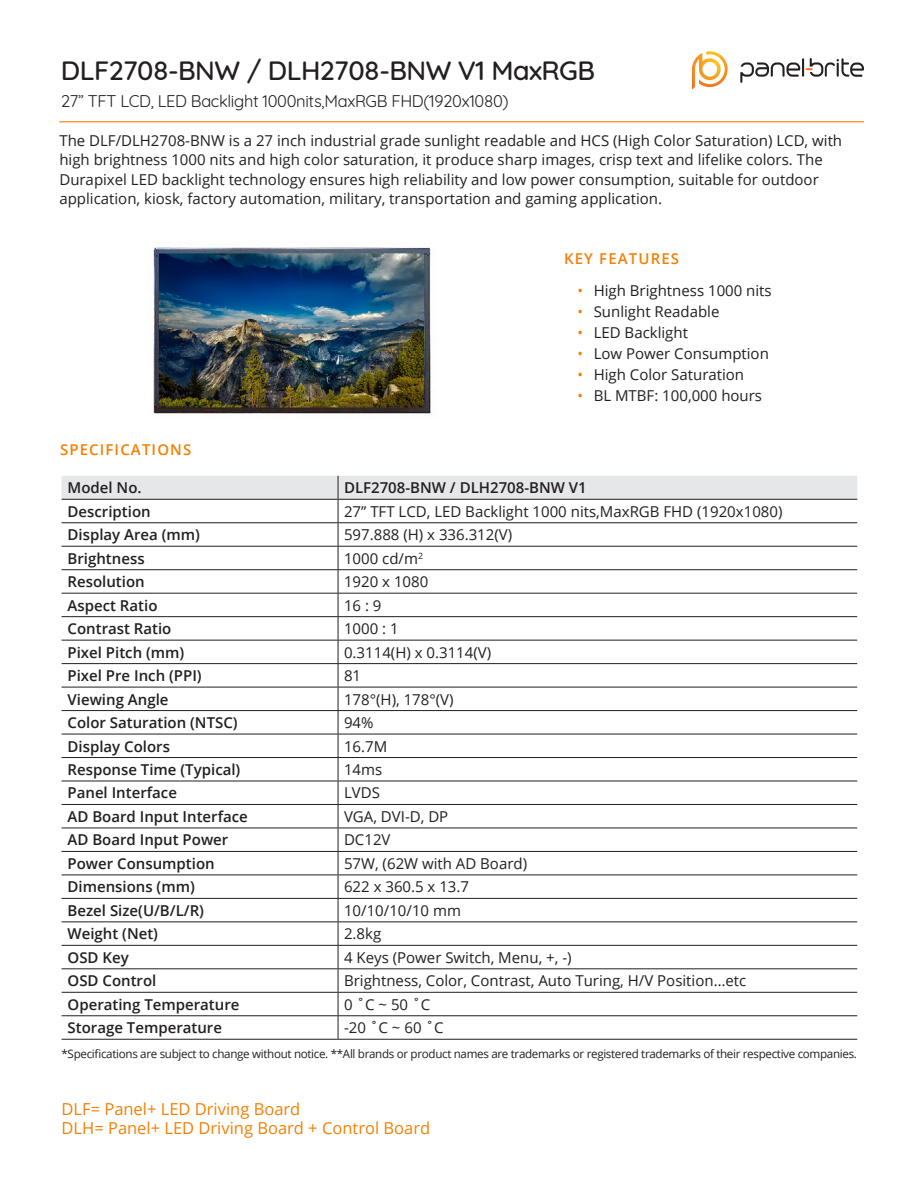
<style>
.page{position:relative;width:918px;height:1188px;background:#fff}
.page>*{position:absolute;margin:0;border:0;box-sizing:border-box;transform-origin:0 0}
.t1{font:500 27px "Quicksand";letter-spacing:-.02em;color:#231f20}
.t2{font:16.5px "Open Sans";color:#f48004}
.t3{font:16.5px "Quicksand";letter-spacing:-.02em;color:#231f20}
.t4{font:15px/19.5px "Open Sans";color:#231f20}
.t5{font:600 15px "Open Sans";color:#231f20}
.t6{font:600 15px "Open Sans";letter-spacing:.075em;color:#f48004}
.t7{font:11.7px "Open Sans";letter-spacing:-.03em;color:#231f20}
.s1{color:#f48004}
</style>
<div class="page">
<svg style="left:692px;top:51px;width:36px;height:38px"></svg>
<svg style="left:740px;top:58px;width:124px;height:25px"></svg>
<hr style="left:59px;top:121px;width:805px;height:1px;background:#f48004">
<svg style="left:62px;top:476px;width:795px;height:563px"></svg>
<hr style="left:62px;top:1039px;width:276px;height:1px;background:#231f20">
<hr style="left:338px;top:1039px;width:519px;height:1px;background:#231f20">
<img style="left:153px;top:243px;width:278px;height:173px">
<p class="t1" style="left:61px;top:48px;width:536px">DLF2708-BNW / DLH2708-BNW V1 MaxRGB</p>
<p class="t3" style="left:61px;top:89px;width:449px">27” TFT LCD, LED Backlight 1000nits,MaxRGB FHD(1920x1080)</p>
<p class="t4" style="left:59px;top:130px;width:784px">The DLF/DLH2708-BNW is a 27 inch industrial grade sunlight readable and HCS (High Color Saturation) LCD, with high brightness 1000 nits and high color saturation, it produce sharp images, crisp text and lifelike colors. The Durapixel LED backlight technology ensures high reliability and low power consumption, suitable for outdoor application, kiosk, factory automation, military, transportation and gaming application.</p>
<p class="t6" style="left:564px;top:248px;width:117px">KEY FEATURES</p>
<p class="t4" style="left:578px;top:280px;width:196px"><span class="s1">•</span> High Brightness 1000 nits</p>
<p class="t4" style="left:578px;top:301px;width:144px"><span class="s1">•</span> Sunlight Readable</p>
<p class="t4" style="left:578px;top:322px;width:112px"><span class="s1">•</span> LED Backlight</p>
<p class="t4" style="left:578px;top:343px;width:193px"><span class="s1">•</span> Low Power Consumption</p>
<p class="t4" style="left:578px;top:364px;width:168px"><span class="s1">•</span> High Color Saturation</p>
<p class="t4" style="left:578px;top:385px;width:186px"><span class="s1">•</span> BL MTBF: 100,000 hours</p>
<p class="t6" style="left:60px;top:440px;width:133px">SPECIFICATIONS</p>
<p class="t5" style="left:68px;top:478px;width:76px">Model No.</p>
<p class="t5" style="left:344px;top:478px;width:244px">DLF2708-BNW / DLH2708-BNW V1</p>
<p class="t5" style="left:68px;top:501px;width:85px">Description</p>
<p class="t4" style="left:344px;top:501px;width:440px">27” TFT LCD, LED Backlight 1000 nits,MaxRGB FHD (1920x1080)</p>
<p class="t5" style="left:68px;top:524px;width:134px">Display Area (mm)</p>
<p class="t4" style="left:344px;top:525px;width:170px">597.888 (H) x 336.312(V)</p>
<p class="t5" style="left:68px;top:548px;width:79px">Brightness</p>
<p class="t4" style="left:344px;top:548px;width:80px">1000 cd/m<sup>2</sup></p>
<p class="t5" style="left:68px;top:571px;width:79px">Resolution</p>
<p class="t4" style="left:344px;top:572px;width:86px">1920 x 1080</p>
<p class="t5" style="left:68px;top:595px;width:91px">Aspect Ratio</p>
<p class="t4" style="left:344px;top:595px;width:39px">16 : 9</p>
<p class="t5" style="left:68px;top:618px;width:105px">Contrast Ratio</p>
<p class="t4" style="left:344px;top:619px;width:56px">1000 : 1</p>
<p class="t5" style="left:68px;top:642px;width:118px">Pixel Pitch (mm)</p>
<p class="t4" style="left:344px;top:642px;width:149px">0.3114(H) x 0.3114(V)</p>
<p class="t5" style="left:68px;top:665px;width:136px">Pixel Pre Inch (PPI)</p>
<p class="t4" style="left:344px;top:666px;width:19px">81</p>
<p class="t5" style="left:68px;top:689px;width:102px">Viewing Angle</p>
<p class="t4" style="left:344px;top:689px;width:111px">178°(H), 178°(V)</p>
<p class="t5" style="left:68px;top:712px;width:172px">Color Saturation (NTSC)</p>
<p class="t4" style="left:344px;top:712px;width:31px">94%</p>
<p class="t5" style="left:68px;top:736px;width:104px">Display Colors</p>
<p class="t4" style="left:344px;top:736px;width:45px">16.7M</p>
<p class="t5" style="left:68px;top:759px;width:174px">Response Time (Typical)</p>
<p class="t4" style="left:344px;top:759px;width:40px">14ms</p>
<p class="t5" style="left:68px;top:783px;width:111px">Panel Interface</p>
<p class="t4" style="left:344px;top:783px;width:37px">LVDS</p>
<p class="t5" style="left:68px;top:806px;width:182px">AD Board Input Interface</p>
<p class="t4" style="left:344px;top:806px;width:106px">VGA, DVI-D, DP</p>
<p class="t5" style="left:68px;top:830px;width:162px">AD Board Input Power</p>
<p class="t4" style="left:344px;top:830px;width:48px">DC12V</p>
<p class="t5" style="left:68px;top:853px;width:149px">Power Consumption</p>
<p class="t4" style="left:344px;top:853px;width:185px">57W, (62W with AD Board)</p>
<p class="t5" style="left:68px;top:877px;width:129px">Dimensions (mm)</p>
<p class="t4" style="left:344px;top:877px;width:127px">622 x 360.5 x 13.7</p>
<p class="t5" style="left:68px;top:900px;width:138px">Bezel Size(U/B/L/R)</p>
<p class="t4" style="left:344px;top:900px;width:118px">10/10/10/10 mm</p>
<p class="t5" style="left:68px;top:924px;width:92px">Weight (Net)</p>
<p class="t4" style="left:344px;top:924px;width:39px">2.8kg</p>
<p class="t5" style="left:68px;top:947px;width:63px">OSD Key</p>
<p class="t4" style="left:344px;top:947px;width:229px">4 Keys (Power Switch, Menu, +, -)</p>
<p class="t5" style="left:68px;top:971px;width:90px">OSD Control</p>
<p class="t4" style="left:344px;top:971px;width:404px">Brightness, Color, Contrast, Auto Turing, H/V Position…etc</p>
<p class="t5" style="left:68px;top:994px;width:173px">Operating Temperature</p>
<p class="t4" style="left:344px;top:994px;width:88px">0 ˚C ~ 50 ˚C</p>
<p class="t5" style="left:68px;top:1018px;width:156px">Storage Temperature</p>
<p class="t4" style="left:344px;top:1018px;width:101px">-20 ˚C ~ 60 ˚C</p>
<p class="t7" style="left:62px;top:1045px;width:797px">*Specifications are subject to change without notice. **All brands or product names are trademarks or registered trademarks of their respective companies.</p>
<p class="t2" style="left:62px;top:1097px;width:240px">DLF= Panel+ LED Driving Board</p>
<p class="t2" style="left:62px;top:1117px;width:370px">DLH= Panel+ LED Driving Board + Control Board</p>
</div>
